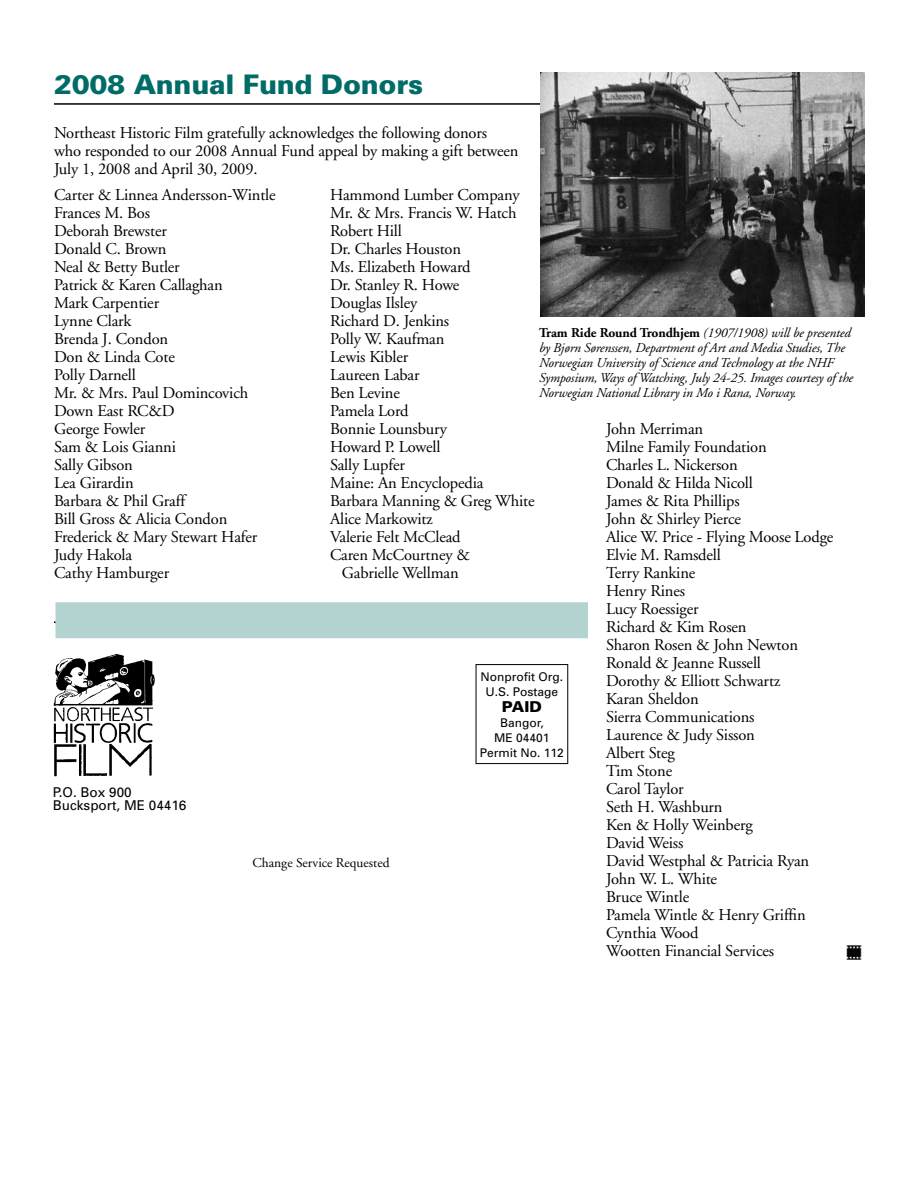
<style>
.page{position:relative;width:918px;height:1188px;background:#fff}
.page>*{position:absolute;margin:0;border:0;box-sizing:border-box;transform-origin:0 0}
.t1{font:900 27px "Univers";letter-spacing:-.01em;color:#006c67}
.t2{font:16.5px/18px "Adobe Garamond";letter-spacing:-.01em;color:#000}
.t3{font:900 15px "Univers";color:#000}
.t4{font:italic 13.5px/15px "Adobe Garamond";letter-spacing:-.01em;color:#000}
.t5{font:13.5px/13.5px "Univers";color:#000}
.t6{font:13.5px "Adobe Garamond";color:#000}
.t7{font:12px/15px "Univers";color:#000;text-align:center}
.s1{font-weight:700;font-style:normal}
</style>
<div class="page">
<img style="left:53px;top:653px;width:102px;height:123px">
<div style="left:476px;top:664px;width:92px;height:100px;border:1px solid #000"></div>
<hr style="left:54px;top:622px;width:534px;height:1px;background:#000">
<div style="left:56px;top:603px;width:531px;height:35px;background:#b3d3d1"></div>
<div style="left:56px;top:602px;width:532px;height:36px;border:2px solid #b3d3d1"></div>
<hr style="left:54px;top:103px;width:810px;height:2px;background:#000">
<svg style="left:846px;top:945px;width:16px;height:15px"></svg>
<img style="left:847px;top:946px;width:14px;height:13px">
<img style="left:540px;top:72px;width:324px;height:244px">
<h1 class="t1" style="left:54px;top:68px;width:371px">2008 Annual Fund Donors</h1>
<p class="t2" style="left:54px;top:124px;width:466px">Northeast Historic Film gratefully acknowledges the following donors<br>who responded to our 2008 Annual Fund appeal by making a gift between<br>July 1, 2008 and April 30, 2009.</p>
<p class="t2" style="left:54px;top:186px;width:223px">Carter &amp; Linnea Andersson-Wintle<br>Frances M. Bos<br>Deborah Brewster<br>Donald C. Brown<br>Neal &amp; Betty Butler<br>Patrick &amp; Karen Callaghan<br>Mark Carpentier<br>Lynne Clark<br>Brenda J. Condon<br>Don &amp; Linda Cote<br>Polly Darnell<br>Mr. &amp; Mrs. Paul Domincovich<br>Down East RC&amp;D<br>George Fowler<br>Sam &amp; Lois Gianni<br>Sally Gibson<br>Lea Girardin<br>Barbara &amp; Phil Graff<br>Bill Gross &amp; Alicia Condon<br>Frederick &amp; Mary Stewart Hafer<br>Judy Hakola<br>Cathy Hamburger</p>
<p class="t2" style="left:330px;top:186px;width:191px">Hammond Lumber Company</p>
<p class="t2" style="left:330px;top:204px;width:188px">Mr. &amp; Mrs. Francis W. Hatch</p>
<p class="t2" style="left:330px;top:222px;width:73px">Robert Hill</p>
<p class="t2" style="left:330px;top:240px;width:133px">Dr. Charles Houston</p>
<p class="t2" style="left:330px;top:258px;width:142px">Ms. Elizabeth Howard</p>
<p class="t2" style="left:330px;top:276px;width:131px">Dr. Stanley R. Howe</p>
<p class="t2" style="left:330px;top:294px;width:89px">Douglas Ilsley</p>
<p class="t2" style="left:330px;top:312px;width:121px">Richard D. Jenkins</p>
<p class="t2" style="left:330px;top:330px;width:116px">Polly W. Kaufman</p>
<p class="t2" style="left:330px;top:348px;width:80px">Lewis Kibler</p>
<p class="t2" style="left:330px;top:366px;width:91px">Laureen Labar</p>
<p class="t2" style="left:330px;top:384px;width:71px">Ben Levine</p>
<p class="t2" style="left:330px;top:402px;width:80px">Pamela Lord</p>
<p class="t2" style="left:330px;top:420px;width:119px">Bonnie Lounsbury</p>
<p class="t2" style="left:330px;top:438px;width:112px">Howard P. Lowell</p>
<p class="t2" style="left:330px;top:456px;width:76px">Sally Lupfer</p>
<p class="t2" style="left:330px;top:474px;width:155px">Maine: An Encyclopedia</p>
<p class="t2" style="left:330px;top:492px;width:206px">Barbara Manning &amp; Greg White</p>
<p class="t2" style="left:330px;top:510px;width:104px">Alice Markowitz</p>
<p class="t2" style="left:330px;top:528px;width:132px">Valerie Felt McClead</p>
<p class="t2" style="left:330px;top:546px;width:141px">Caren McCourtney &amp;</p>
<p class="t2" style="left:342px;top:564px;width:118px">Gabrielle Wellman</p>
<p class="t4" style="left:539px;top:325px;width:316px"><span class="s1">Tram Ride Round Trondhjem</span> (1907/1908) will be presented by Bjørn Sørenssen, Department of Art and Media Studies, The Norwegian University of Science and Technology at the NHF Symposium, Ways of Watching, July 24-25. Images courtesy of the Norwegian National Library in Mo i Rana, Norway.</p>
<p class="t2" style="left:606px;top:420px;width:229px">John Merriman<br>Milne Family Foundation<br>Charles L. Nickerson<br>Donald &amp; Hilda Nicoll<br>James &amp; Rita Phillips<br>John &amp; Shirley Pierce<br>Alice W. Price - Flying Moose Lodge<br>Elvie M. Ramsdell<br>Terry Rankine<br>Henry Rines<br>Lucy Roessiger<br>Richard &amp; Kim Rosen<br>Sharon Rosen &amp; John Newton<br>Ronald &amp; Jeanne Russell<br>Dorothy &amp; Elliott Schwartz<br>Karan Sheldon<br>Sierra Communications<br>Laurence &amp; Judy Sisson<br>Albert Steg<br>Tim Stone<br>Carol Taylor<br>Seth H. Washburn<br>Ken &amp; Holly Weinberg<br>David Weiss<br>David Westphal &amp; Patricia Ryan<br>John W. L. White<br>Bruce Wintle<br>Pamela Wintle &amp; Henry Griffin<br>Cynthia Wood<br>Wootten Financial Services</p>
<p class="t7" style="left:481px;top:669px;width:84px">Nonprofit Org.<br>U.S. Postage</p>
<p class="t3" style="left:502px;top:698px;width:41px">PAID</p>
<p class="t7" style="left:480px;top:715px;width:86px">Bangor,<br>ME 04401<br>Permit No. 112</p>
<p class="t5" style="left:53px;top:785px;width:135px">P.O. Box 900<br>Bucksport, ME 04416</p>
<p class="t6" style="left:252px;top:856px;width:139px">Change Service Requested</p>
</div>
